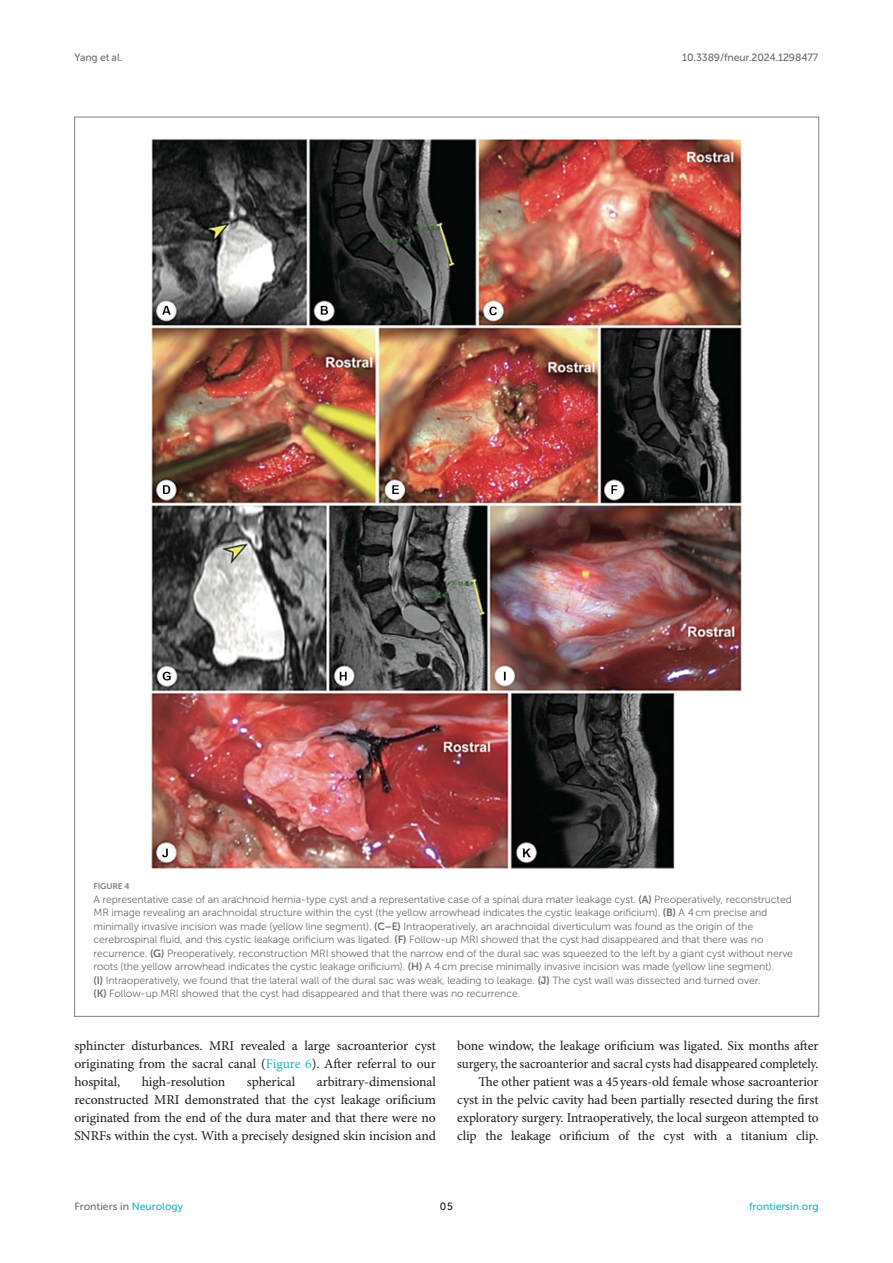
<style>
.page{position:relative;width:893px;height:1263px;background:#fff}
.page>*{position:absolute;margin:0;border:0;box-sizing:border-box;transform-origin:0 0}
.TEXT_FLUSH{font:13.5px/18px "Minion Pro";letter-spacing:-.005em;color:#1b1c1b;text-align:justify}
.TEXT{font:13.5px/18px "Minion Pro";letter-spacing:-.005em;color:#1b1c1b;text-align:justify}
.FIG_LEG{font:10.5px/13.5px "Museo Sans 300";letter-spacing:-.01em;color:#706f70}
.t1{font:10.5px "Museo Sans 500";letter-spacing:-.015em;color:#706f70}
.t2{font:10.5px "Museo Sans 500";color:#1db5c3}
.t3{font:10.5px "Museo Sans 500";color:#1b1c1b}
.FIG_HD{font:8.25px "Museo Sans 700";letter-spacing:-.01em;color:#7e7f7f}
.s1{font-family:"Museo Sans 700"}
.s2{color:#1db5c3}
</style>
<div class="page">
<img style="left:151px;top:138px;width:591px;height:731px">
<p class="t1" style="left:74px;top:51px;width:49px">Yang et al.</p>
<p class="t1" style="left:682px;top:51px;width:138px">10.3389/fneur.2024.1298477</p>
<p class="FIG_HD" style="left:94px;top:882px;width:37px">FIGURE 4</p>
<p class="FIG_LEG" style="left:94px;top:893px;width:701px">A representative case of an arachnoid hernia-type cyst and a representative case of a spinal dura mater leakage cyst. <span class="s1">(A)</span> Preoperatively, reconstructed MR image revealing an arachnoidal structure within the cyst (the yellow arrowhead indicates the cystic leakage orificium). <span class="s1">(B)</span> A 4 cm precise and minimally invasive incision was made (yellow line segment). <span class="s1">(C–E)</span> Intraoperatively, an arachnoidal diverticulum was found as the origin of the cerebrospinal fluid, and this cystic leakage orificium was ligated. <span class="s1">(F)</span> Follow-up MRI showed that the cyst had disappeared and that there was no recurrence. <span class="s1">(G)</span> Preoperatively, reconstruction MRI showed that the narrow end of the dural sac was squeezed to the left by a giant cyst without nerve roots (the yellow arrowhead indicates the cystic leakage orificium). <span class="s1">(H)</span> A 4 cm precise minimally invasive incision was made (yellow line segment).<br><span class="s1">(I)</span> Intraoperatively, we found that the lateral wall of the dural sac was weak, leading to leakage. <span class="s1">(J)</span> The cyst wall was dissected and turned over.<br><span class="s1">(K)</span> Follow-up MRI showed that the cyst had disappeared and that there was no recurrence.</p>
<p class="TEXT_FLUSH" style="left:74px;top:1037px;width:363px">sphincter disturbances. MRI revealed a large sacroanterior cyst originating from the sacral canal (<span class="s2">Figure 6</span>). After referral to our hospital,</p>
<p class="TEXT_FLUSH" style="left:74px;top:1073px;width:363px;text-indent:242px">arbitrary-dimensional reconstructed MRI demonstrated that the cyst leakage orificium originated from the end of the dura mater and that there were no SNRFs within the cyst. With a precisely designed skin incision and</p>
<p class="TEXT_FLUSH" style="left:142px;top:1073px;width:85px">high-resolution</p>
<p class="TEXT_FLUSH" style="left:247px;top:1073px;width:50px">spherical</p>
<p class="TEXT_FLUSH" style="left:457px;top:1037px;width:363px">bone window, the leakage orificium was ligated. Six months after surgery, the sacroanterior and sacral cysts had disappeared completely.</p>
<p class="TEXT" style="left:457px;top:1073px;width:363px;text-indent:21px">The other patient was a 45years-old female whose sacroanterior cyst in the pelvic cavity had been partially resected during the first exploratory surgery. Intraoperatively, the local surgeon attempted to clip the leakage orificium of the cyst with a titanium clip.</p>
<p class="t1" style="left:74px;top:1200px;width:110px">Frontiers in <span class="s2">Neurology</span></p>
<p class="t3" style="left:440px;top:1200px;width:14px">05</p>
<p class="t2" style="left:749px;top:1200px;width:71px">frontiersin.org</p>
</div>
